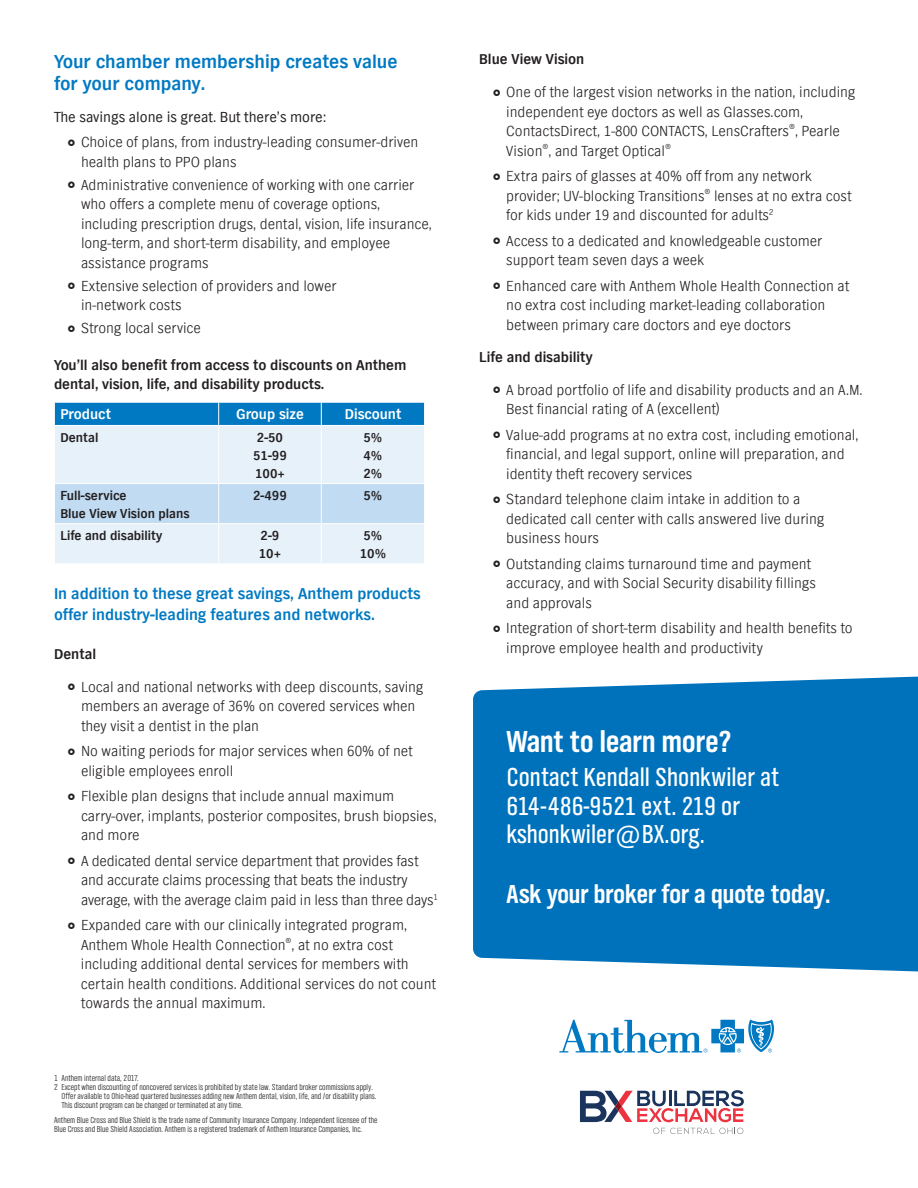
<style>
.page{position:relative;width:918px;height:1188px;background:#fff}
.page>*{position:absolute;margin:0;border:0;box-sizing:border-box;transform-origin:0 0}
.t1{font:700 31.5px "TV Nord Cond EF";color:#fff}
.t2{font:27px/28.5px "TV Nord Cond EF";color:#fff}
.t3{font:700 27px "TV Nord Cond EF";color:#fff}
.t4{font:700 19.5px/22.5px "TV Nord EF";color:#0079c2}
.t5{font:700 16.5px/21px "TV Nord EF";color:#0079c2}
.t6{font:300 15px/19.5px "TV Nord EF";color:#231f20}
.t7{font:700 15px/19.5px "TV Nord EF";color:#231f20}
.t8{font:15px "TV Nord EF";color:#231f20}
.t9{font:700 15px "TV Nord EF";color:#fff}
.t10{font:700 13.5px/18px "TV Nord EF";color:#231f20}
.t11{font:300 9px/9px "TV Nord Cond EF";color:#231f20}
</style>
<div class="page">
<div style="left:473px;top:676px;width:445px;height:296px;background:#0072bc"></div>
<div style="left:55px;top:426px;width:369px;height:137px;background:#e7f1fa"></div>
<div style="left:55px;top:484px;width:369px;height:39px;background:#c0dbf2"></div>
<svg style="left:54px;top:402px;width:371px;height:23px;background:#0b7fc4"></svg>
<hr style="left:218px;top:426px;width:1px;height:57px;background:#fff">
<hr style="left:321px;top:426px;width:1px;height:57px;background:#fff">
<hr style="left:54px;top:483px;width:165px;height:1px;background:#fff">
<hr style="left:219px;top:483px;width:102px;height:1px;background:#fff">
<hr style="left:218px;top:484px;width:1px;height:39px;background:#fff">
<hr style="left:321px;top:483px;width:104px;height:1px;background:#fff">
<hr style="left:321px;top:484px;width:1px;height:39px;background:#fff">
<hr style="left:54px;top:523px;width:165px;height:1px;background:#fff">
<hr style="left:219px;top:523px;width:102px;height:1px;background:#fff">
<hr style="left:218px;top:524px;width:1px;height:39px;background:#fff">
<hr style="left:321px;top:523px;width:104px;height:1px;background:#fff">
<hr style="left:321px;top:524px;width:1px;height:39px;background:#fff">
<svg style="left:559px;top:1020px;width:215px;height:33px"></svg>
<svg style="left:653px;top:1128px;width:90px;height:6px"></svg>
<svg style="left:580px;top:1090px;width:164px;height:32px"></svg>
<h3 class="t4" style="left:54px;top:50px;width:345px">Your chamber membership creates value for your company.</h3>
<p class="t8" style="left:54px;top:108px;width:274px">The savings alone is great. But there’s more:</p>
<p class="t6" style="left:81px;top:132px;width:339px">Choice of plans, from industry-leading consumer-driven health plans to PPO plans</p>
<p class="t6" style="left:81px;top:175px;width:352px">Administrative convenience of working with one carrier who offers a complete menu of coverage options, including prescription drugs, dental, vision, life insurance, long-term, and short-term disability, and employee assistance programs</p>
<p class="t6" style="left:81px;top:276px;width:257px">Extensive selection of providers and lower in-network costs</p>
<p class="t6" style="left:81px;top:318px;width:121px">Strong local service</p>
<p class="t7" style="left:54px;top:355px;width:354px">You’ll also benefit from access to discounts on Anthem dental, vision, life, and disability products.</p>
<p class="t9" style="left:60px;top:406px;width:52px">Product</p>
<p class="t9" style="left:236px;top:406px;width:69px">Group size</p>
<p class="t9" style="left:345px;top:406px;width:58px">Discount</p>
<p class="t10" style="left:60px;top:428px;width:40px">Dental</p>
<p class="t10" style="left:253px;top:428px;width:35px">2-50<br>51-99<br>100+</p>
<p class="t10" style="left:364px;top:428px;width:20px;text-align:justify">5% 4% 2%</p>
<p class="t10" style="left:60px;top:487px;width:131px">Full-service<br>Blue View Vision plans</p>
<p class="t10" style="left:253px;top:487px;width:35px">2-499</p>
<p class="t10" style="left:364px;top:487px;width:20px">5%</p>
<p class="t10" style="left:60px;top:527px;width:104px">Life and disability</p>
<p class="t10" style="left:259px;top:527px;width:24px">2-9<br>10+</p>
<p class="t10" style="left:360px;top:527px;width:28px">5%<br>10%</p>
<p class="t5" style="left:54px;top:583px;width:368px">In addition to these great savings, Anthem products offer industry-leading features and networks.</p>
<p class="t7" style="left:54px;top:644px;width:44px">Dental</p>
<p class="t6" style="left:81px;top:677px;width:344px">Local and national networks with deep discounts, saving members an average of 36% on covered services when they visit a dentist in the plan</p>
<p class="t6" style="left:81px;top:742px;width:333px">No waiting periods for major services when 60% of net eligible employees enroll</p>
<p class="t6" style="left:81px;top:787px;width:357px">Flexible plan designs that include annual maximum carry-over, implants, posterior composites, brush biopsies, and more</p>
<p class="t6" style="left:81px;top:851px;width:358px">A dedicated dental service department that provides fast and accurate claims processing that beats the industry average, with the average claim paid in less than three days<sup>1</sup></p>
<p class="t6" style="left:81px;top:916px;width:356px">Expanded care with our clinically integrated program, Anthem Whole Health Connection<sup>®</sup>, at no extra cost including additional dental services for members with certain health conditions. Additional services do not count towards the annual maximum.</p>
<p class="t11" style="left:54px;top:1074px;width:86px">1 Anthem internal data, 2017.</p>
<p class="t11" style="left:54px;top:1083px;width:321px">2 Except when discounting of noncovered services is prohibited by state law. Standard broker commissions apply.</p>
<p class="t11" style="left:61px;top:1092px;width:316px">Offer available to Ohio-head quartered businesses adding new Anthem dental, vision, life, and /or disability plans.</p>
<p class="t11" style="left:61px;top:1101px;width:183px">This discount program can be changed or terminated at any time.</p>
<p class="t11" style="left:54px;top:1116px;width:325px">Anthem Blue Cross and Blue Shield is the trade name of Community Insurance Company. Independent licensee of the<br>Blue Cross and Blue Shield Association. Anthem is a registered trademark of Anthem Insurance Companies, Inc.</p>
<p class="t7" style="left:479px;top:50px;width:107px">Blue View Vision</p>
<p class="t6" style="left:506px;top:83px;width:351px">One of the largest vision networks in the nation, including independent eye doctors as well as Glasses.com, ContactsDirect, 1-800 CONTACTS, LensCrafters<sup>®</sup>, Pearle Vision<sup>®</sup>, and Target Optical<sup>®</sup></p>
<p class="t6" style="left:506px;top:167px;width:347px">Extra pairs of glasses at 40% off from any network provider; UV-blocking Transitions<sup>®</sup> lenses at no extra cost for kids under 19 and discounted for adults<sup>2</sup></p>
<p class="t6" style="left:506px;top:231px;width:317px">Access to a dedicated and knowledgeable customer support team seven days a week</p>
<p class="t6" style="left:506px;top:276px;width:344px">Enhanced care with Anthem Whole Health Connection at no extra cost including market-leading collaboration between primary care doctors and eye doctors</p>
<p class="t7" style="left:479px;top:348px;width:115px">Life and disability</p>
<p class="t6" style="left:506px;top:380px;width:358px">A broad portfolio of life and disability products and an A.M.<br>Best financial rating of A (excellent)</p>
<p class="t6" style="left:506px;top:425px;width:354px">Value-add programs at no extra cost, including emotional, financial, and legal support, online will preparation, and identity theft recovery services</p>
<p class="t6" style="left:506px;top:490px;width:320px">Standard telephone claim intake in addition to a dedicated call center with calls answered live during business hours</p>
<p class="t6" style="left:506px;top:554px;width:311px">Outstanding claims turnaround time and payment accuracy, and with Social Security disability fillings and approvals</p>
<p class="t6" style="left:506px;top:619px;width:348px">Integration of short-term disability and health benefits to improve employee health and productivity</p>
<h1 class="t1" style="left:507px;top:724px;width:226px">Want to learn more?</h1>
<h2 class="t2" style="left:507px;top:763px;width:274px">Contact Kendall Shonkwiler at<br>614-486-9521 ext. 219 or kshonkwiler@BX.org.</h2>
<h2 class="t3" style="left:507px;top:879px;width:326px">Ask your broker for a quote today.</h2>
</div>
